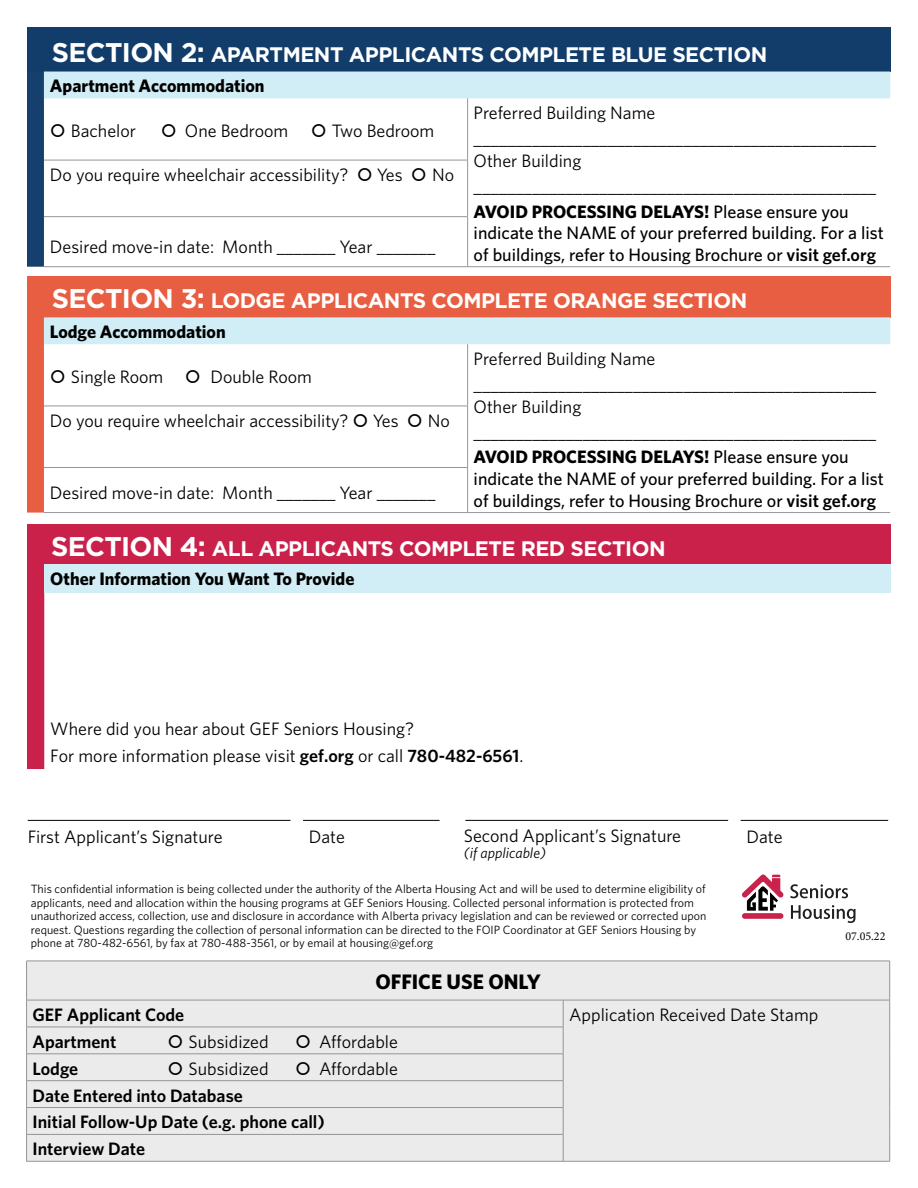
<style>
.page{position:relative;width:918px;height:1188px;background:#fff}
.page>*{position:absolute;margin:0;border:0;box-sizing:border-box;transform-origin:0 0}
.t1{font:700 21px "Gotham HTF";letter-spacing:-.025em;color:#fff}
.t2{font:700 21px "Whitney HTF";color:#000}
.t3{font:18px/25.3px "Whitney HTF";color:#000}
.t4{font:500 18px/21.6px "Whitney HTF";color:#000}
.t5{font:600 18px/26.8px "Whitney HTF";color:#000}
.t6{font:700 18px "Whitney HTF";color:#000}
.t7{font:italic 15px "Whitney HTF";color:#000}
.t8{font:12px/13.5px "Whitney HTF";color:#000}
.t9{font:12px "Minion Pro";color:#000}
.s1{font-size:27px}
.s2{font-weight:700}
.s3{font-weight:500}
.s4{font-weight:600}
.s5{font-family:"Gotham";font-size:16.5px}
</style>
<div class="page">
<svg style="left:790px;top:884px;width:58px;height:14px"></svg>
<svg style="left:791px;top:905px;width:65px;height:18px"></svg>
<svg style="left:742px;top:874px;width:42px;height:45px"></svg>
<div style="left:27px;top:27px;width:864px;height:45px;background:#123d6b"></div>
<div style="left:27px;top:276px;width:864px;height:42px;background:#e85e42"></div>
<div style="left:27px;top:524px;width:864px;height:42px;background:#c9214a"></div>
<div style="left:27px;top:566px;width:17px;height:203px;background:#c9214a"></div>
<div style="left:44px;top:564px;width:847px;height:28px;background:#d1edf5"></div>
<hr style="left:28px;top:820px;width:263px;height:1px;background:#000">
<hr style="left:465px;top:820px;width:263px;height:1px;background:#000">
<hr style="left:303px;top:820px;width:137px;height:1px;background:#000">
<hr style="left:741px;top:820px;width:147px;height:1px;background:#000">
<div style="left:27px;top:962px;width:862px;height:199px;background:#ebebec"></div>
<hr style="left:26px;top:961px;width:537px;height:1px;background:#939598">
<hr style="left:26px;top:961px;width:1px;height:39px;background:#939598">
<hr style="left:563px;top:961px;width:327px;height:1px;background:#939598">
<hr style="left:889px;top:961px;width:1px;height:39px;background:#939598">
<hr style="left:26px;top:1000px;width:537px;height:1px;background:#939598">
<hr style="left:563px;top:1000px;width:327px;height:1px;background:#939598">
<hr style="left:26px;top:1027px;width:537px;height:1px;background:#939598">
<hr style="left:26px;top:1054px;width:537px;height:1px;background:#939598">
<hr style="left:26px;top:1080px;width:537px;height:1px;background:#939598">
<hr style="left:26px;top:1107px;width:537px;height:1px;background:#939598">
<hr style="left:26px;top:1134px;width:537px;height:1px;background:#939598">
<svg style="left:26px;top:1000px;width:1px;height:161px"></svg>
<svg style="left:563px;top:1000px;width:1px;height:161px"></svg>
<svg style="left:889px;top:1000px;width:1px;height:161px"></svg>
<hr style="left:26px;top:1161px;width:537px;height:1px;background:#939598">
<hr style="left:563px;top:1161px;width:327px;height:1px;background:#939598">
<svg style="left:27px;top:72px;width:863px;height:195px"></svg>
<svg style="left:27px;top:317px;width:863px;height:196px"></svg>
<svg style="left:169px;top:1035px;width:13px;height:13px"></svg>
<svg style="left:297px;top:1035px;width:32px;height:14px"></svg>
<svg style="left:169px;top:1061px;width:13px;height:14px"></svg>
<svg style="left:297px;top:1061px;width:32px;height:15px"></svg>
<p class="t1" style="left:52px;top:43px;width:717px"><span class="s1">SECTION 2:</span> APARTMENT APPLICANTS COMPLETE BLUE SECTION</p>
<p class="t6" style="left:50px;top:75px;width:216px">Apartment Accommodation</p>
<p class="t3" style="left:71px;top:117px;width:67px">Bachelor</p>
<p class="t3" style="left:185px;top:117px;width:105px">One Bedroom</p>
<p class="t3" style="left:332px;top:117px;width:104px">Two Bedroom</p>
<p class="t3" style="left:50px;top:162px;width:300px">Do you require wheelchair accessibility?</p>
<p class="t3" style="left:377px;top:162px;width:27px">Yes</p>
<p class="t3" style="left:432px;top:162px;width:24px">No</p>
<p class="t3" style="left:50px;top:234px;width:387px">Desired move-in date: Month _______ Year _______</p>
<p class="t3" style="left:474px;top:100px;width:404px;line-height:26px">Preferred Building Name ________________________________________________</p>
<p class="t3" style="left:474px;top:147px;width:404px">Other Building ________________________________________________<br><span class="s2">AVOID PROCESSING DELAYS!</span> <span class="s3">Please ensure you</span></p>
<p class="t4" style="left:474px;top:222px;width:412px">indicate the NAME of your preferred building. For a list of buildings, refer to Housing Brochure or <span class="s4">visit gef.org</span></p>
<p class="t1" style="left:52px;top:288px;width:697px"><span class="s1">SECTION 3:</span> LODGE APPLICANTS COMPLETE ORANGE SECTION</p>
<p class="t6" style="left:50px;top:321px;width:177px">Lodge Accommodation</p>
<p class="t3" style="left:71px;top:363px;width:94px">Single Room</p>
<p class="t3" style="left:210px;top:363px;width:103px">Double Room</p>
<p class="t3" style="left:474px;top:345px;width:404px;line-height:26px">Preferred Building Name ________________________________________________</p>
<p class="t3" style="left:474px;top:393px;width:404px">Other Building ________________________________________________<br><span class="s2">AVOID PROCESSING DELAYS!</span> <span class="s3">Please ensure you</span></p>
<p class="t4" style="left:474px;top:467px;width:412px">indicate the NAME of your preferred building. For a list of buildings, refer to Housing Brochure or <span class="s4">visit gef.org</span></p>
<p class="t3" style="left:50px;top:407px;width:300px">Do you require wheelchair accessibility?</p>
<p class="t3" style="left:373px;top:407px;width:27px">Yes</p>
<p class="t3" style="left:428px;top:407px;width:24px">No</p>
<p class="t3" style="left:50px;top:480px;width:387px">Desired move-in date: Month _______ Year _______</p>
<p class="t1" style="left:51px;top:536px;width:616px"><span class="s1">SECTION 4:</span> ALL APPLICANTS COMPLETE RED SECTION</p>
<p class="t6" style="left:50px;top:568px;width:306px">Other Information You Want To Provide</p>
<p class="t3" style="left:50px;top:715px;width:475px;line-height:26.8px">Where did you hear about GEF Senior<span class="s5">s</span> Housing?<br>For more information please visit <span class="s4">gef.org</span> or call <span class="s4">780-482-6561</span>.</p>
<p class="t3" style="left:28px;top:823px;width:196px">First Applicant’s Signature</p>
<p class="t3" style="left:309px;top:823px;width:37px">Date</p>
<p class="t3" style="left:464px;top:822px;width:219px">Second Applicant’s Signature</p>
<p class="t3" style="left:747px;top:823px;width:37px">Date</p>
<p class="t7" style="left:464px;top:844px;width:84px">(if applicable)</p>
<p class="t8" style="left:31px;top:882px;width:677px">This confidential information is being collected under the authority of the Alberta Housing Act and will be used to determine eligibility of applicants, need and allocation within the housing programs at GEF Seniors Housing. Collected personal information is protected from unauthorized access, collection, use and disclosure in accordance with Alberta privacy legislation and can be reviewed or corrected upon request. Questions regarding the collection of personal information can be directed to the FOIP Coordinator at GEF Seniors Housing by phone at 780-482-6561, by fax at 780-488-3561, or by email at housing@gef.org</p>
<p class="t2" style="left:375px;top:969px;width:167px">OFFICE USE ONLY</p>
<p class="t5" style="left:33px;top:1001px;width:153px">GEF Applicant Code</p>
<p class="t3" style="left:569px;top:1002px;width:251px">Application Received Date Stamp</p>
<p class="t5" style="left:33px;top:1028px;width:85px">Apartment</p>
<p class="t3" style="left:189px;top:1028px;width:82px">Subsidized</p>
<p class="t3" style="left:319px;top:1028px;width:80px">Affordable</p>
<p class="t5" style="left:33px;top:1054px;width:47px">Lodge</p>
<p class="t3" style="left:189px;top:1055px;width:82px">Subsidized</p>
<p class="t3" style="left:319px;top:1055px;width:80px">Affordable</p>
<p class="t5" style="left:33px;top:1081px;width:294px">Date Entered into Database<br>Initial Follow-Up Date (e.g. phone call)<br>Interview Date</p>
<p class="t9" style="left:845px;top:928px;width:42px">07.05.22</p>
</div>
